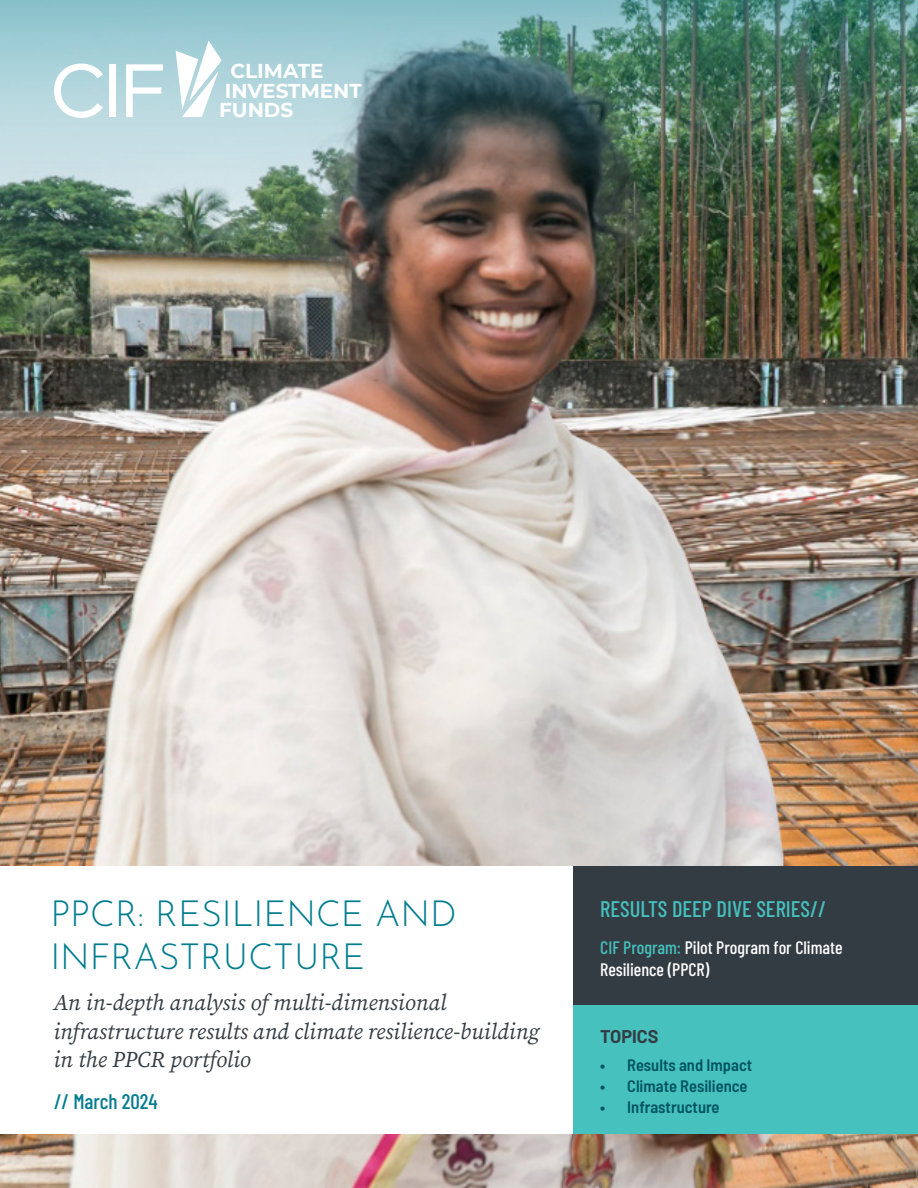
<style>
.page{position:relative;width:918px;height:1188px;background:#fff}
.page>*{position:absolute;margin:0;border:0;box-sizing:border-box;transform-origin:0 0}
.Cover_Heading{font:100 36px/43.2px "Josefin Sans";color:#007c8e}
.t1{font:italic 22.5px/28.5px "Source Serif Variable";color:#333c42}
.Date_of_publication{font:500 22.5px "Barlow Condensed";color:#46c1be}
.Date_of_publication-2{font:500 21px "Barlow Condensed";color:#007c8e}
.t2{font:700 20.1px/19.4px "Montserrat";color:#fff}
.Date_of_publication-3{font:500 18px/21.6px "Barlow Condensed";color:#fff}
.Topics_heading{font:700 18px "Barlow";color:#333c42}
.t3{font:600 semi-condensed 16.5px "Barlow";color:#005360}
.s1{color:#46c1be}
</style>
<div class="page">
<img style="left:0;top:454px;width:918px;height:734px">
<div style="left:0;top:866px;width:574px;height:268px;background:#fff"></div>
<div style="left:574px;top:866px;width:344px;height:171px;background:#333c42"></div>
<div style="left:574px;top:1006px;width:344px;height:128px;background:#46c1be"></div>
<img style="left:0;top:0;width:918px;height:454px">
<svg style="left:54px;top:64px;width:49px;height:54px"></svg>
<div style="left:109px;top:64px;width:7px;height:53px;background:#fff"></div>
<svg style="left:126px;top:64px;width:37px;height:53px"></svg>
<svg style="left:176px;top:41px;width:46px;height:76px"></svg>
<p class="t2" style="left:219px;top:61px;width:144px;text-indent:11px">CLIMATE<br>INVESTMENT<br>FUNDS</p>
<p class="Cover_Heading" style="left:50px;top:889px;width:408px">PPCR: RESILIENCE AND<br>INFRASTRUCTURE</p>
<p class="t1" style="left:53px;top:988px;width:487px">An in-depth analysis of multi-dimensional infrastructure results and climate resilience-building in the PPCR portfolio</p>
<p class="Date_of_publication-2" style="left:54px;top:1086px;width:105px">// March 2024</p>
<p class="Date_of_publication" style="left:600px;top:893px;width:228px">RESULTS DEEP DIVE SERIES//</p>
<p class="Date_of_publication-3" style="left:600px;top:935px;width:244px"><span class="s1">CIF Program:</span> Pilot Program for Climate<br>Resilience (PPCR)</p>
<p class="Topics_heading" style="left:600px;top:1023px;width:60px">TOPICS</p>
<p class="t3" style="left:600px;top:1053px;width:154px">• Results and Impact</p>
<p class="t3" style="left:600px;top:1074px;width:149px">• Climate Resilience</p>
<p class="t3" style="left:600px;top:1095px;width:121px">• Infrastructure</p>
</div>
